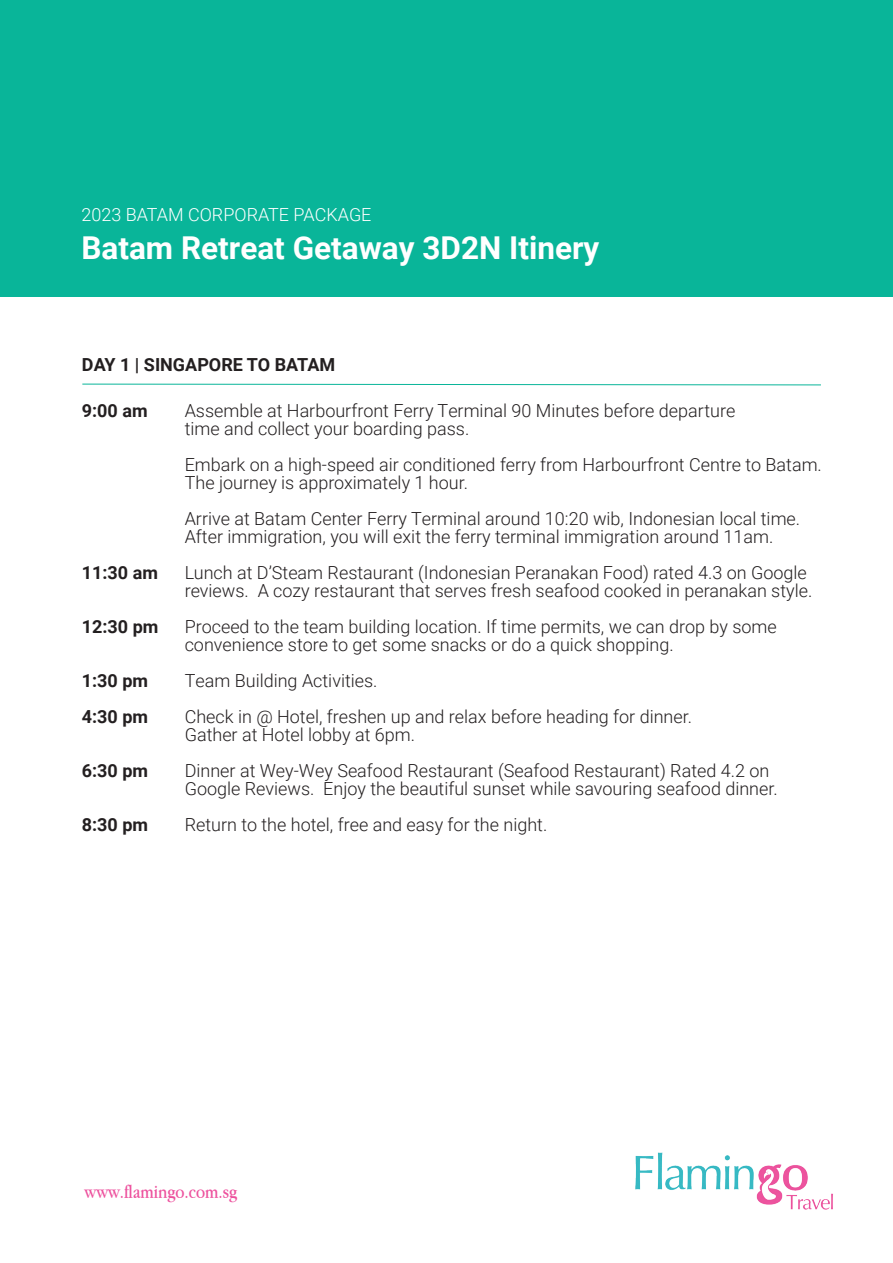
<style>
.page{position:relative;width:893px;height:1263px;background:#fff}
.page>*{position:absolute;margin:0;border:0;box-sizing:border-box;transform-origin:0 0}
.t1{font:700 31.5px "Roboto";color:#fff}
.t2{font:19.5px "Apple Garamond";color:#ed529e}
.t3{font:300 18px/18px "Roboto";color:#231f20}
.t4{font:700 18px "Roboto";color:#231f20}
.t5{font:300 18px "Roboto";color:#fff}
</style>
<div class="page">
<div style="left:0;top:1px;width:892px;height:296px;background:#09b599"></div>
<svg style="left:82px;top:383px;width:739px;height:3px"></svg>
<img style="left:635px;top:1152px;width:198px;height:58px">
<p class="t5" style="left:81px;top:202px;width:292px">2023 BATAM CORPORATE PACKAGE</p>
<h1 class="t1" style="left:81px;top:225px;width:519px">Batam Retreat Getaway 3D2N Itinery</h1>
<p class="t4" style="left:82px;top:352px;width:255px">DAY 1 | SINGAPORE TO BATAM</p>
<p class="t4" style="left:82px;top:398px;width:67px">9:00 am</p>
<p class="t3" style="left:185px;top:401px;width:552px">Assemble at Harbourfront Ferry Terminal 90 Minutes before departure time and collect your boarding pass.</p>
<p class="t3" style="left:185px;top:455px;width:639px">Embark on a high-speed air conditioned ferry from Harbourfront Centre to Batam.<br>The journey is approximately 1 hour.</p>
<p class="t3" style="left:185px;top:509px;width:617px">Arrive at Batam Center Ferry Terminal around 10:20 wib, Indonesian local time.<br>After immigration, you will exit the ferry terminal immigration around 11am.</p>
<p class="t4" style="left:82px;top:560px;width:78px">11:30 am</p>
<p class="t3" style="left:185px;top:563px;width:629px">Lunch at D’Steam Restaurant (Indonesian Peranakan Food) rated 4.3 on Google reviews. A cozy restaurant that serves fresh seafood cooked in peranakan style.</p>
<p class="t4" style="left:82px;top:614px;width:78px">12:30 pm</p>
<p class="t3" style="left:185px;top:617px;width:594px">Proceed to the team building location. If time permits, we can drop by some convenience store to get some snacks or do a quick shopping.</p>
<p class="t4" style="left:82px;top:668px;width:68px">1:30 pm</p>
<p class="t3" style="left:185px;top:671px;width:194px">Team Building Activities.</p>
<p class="t4" style="left:82px;top:704px;width:68px">4:30 pm</p>
<p class="t3" style="left:185px;top:707px;width:509px">Check in @ Hotel, freshen up and relax before heading for dinner.<br>Gather at Hotel lobby at 6pm.</p>
<p class="t4" style="left:82px;top:758px;width:68px">6:30 pm</p>
<p class="t3" style="left:185px;top:761px;width:595px">Dinner at Wey-Wey Seafood Restaurant (Seafood Restaurant) Rated 4.2 on<br>Google Reviews. Enjoy the beautiful sunset while savouring seafood dinner.</p>
<p class="t4" style="left:82px;top:812px;width:68px">8:30 pm</p>
<p class="t3" style="left:185px;top:815px;width:364px">Return to the hotel, free and easy for the night.</p>
<p class="t2" style="left:85px;top:1180px;width:154px">www.flamingo.com.sg</p>
</div>
